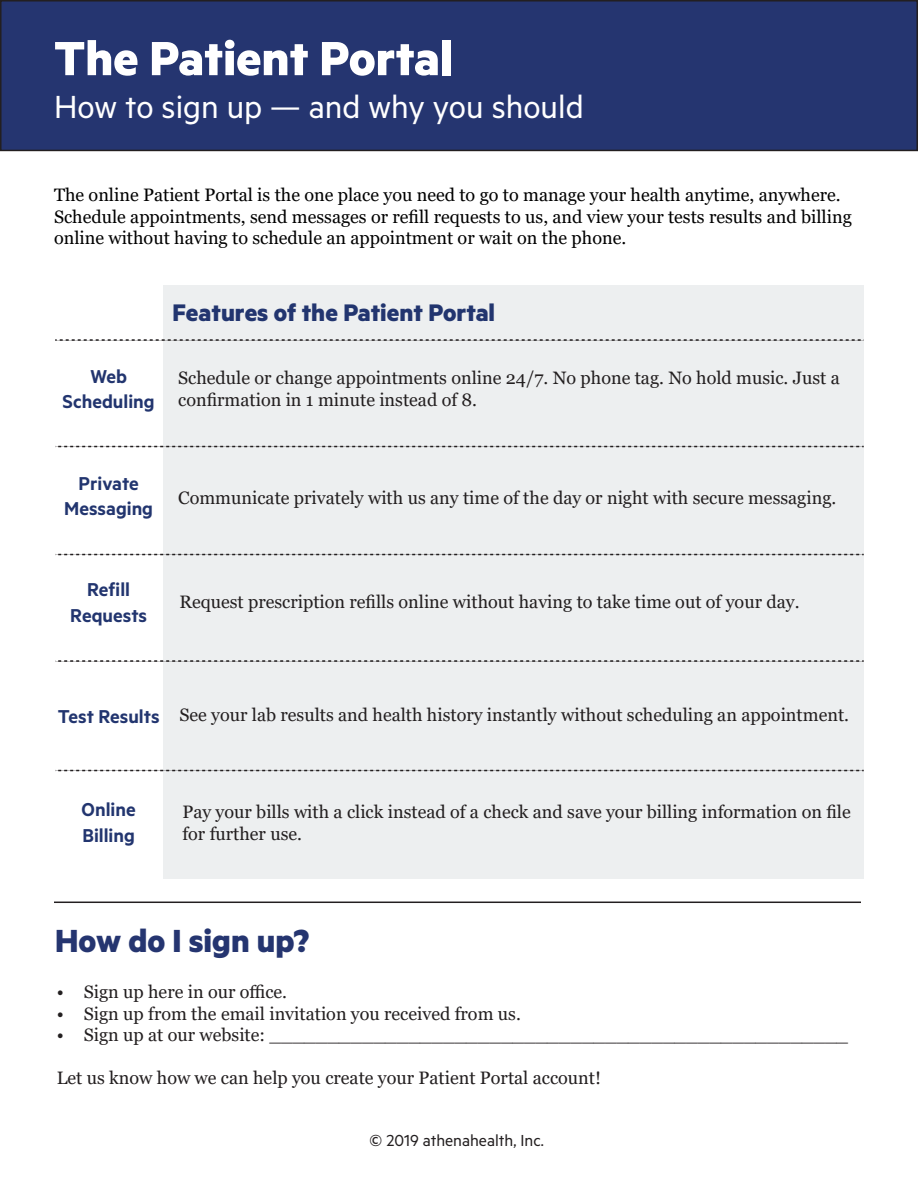
<style>
.page{position:relative;width:918px;height:1188px;background:#fff}
.page>*{position:absolute;margin:0;border:0;box-sizing:border-box;transform-origin:0 0}
.t1{font:700 54px "Metric";color:#fff}
.t2{font:36px "Metric";color:#fff}
.t3{font:700 36px "Metric";color:#253570}
.t4{font:700 27px "Metric";color:#22356f}
.t5{font:600 21px/25.2px "Metric";color:#22356f;text-align:center}
.t6{font:18px/21.6px "Georgia";color:#231f20}
.t7{font:18px/21.6px "Georgia";color:#000}
.t8{font:18px "Metric";color:#231f20}
</style>
<div class="page">
<div style="left:1px;top:1px;width:916px;height:149px;background:#253570"></div>
<div style="left:0;top:0;width:918px;height:151px;border:2px solid #231f20"></div>
<div style="left:164px;top:285px;width:700px;height:594px;background:#edeff0"></div>
<svg style="left:55px;top:770px;width:809px;height:1px"></svg>
<svg style="left:55px;top:660px;width:809px;height:2px"></svg>
<svg style="left:55px;top:554px;width:809px;height:1px"></svg>
<svg style="left:55px;top:446px;width:809px;height:1px"></svg>
<svg style="left:55px;top:339px;width:809px;height:2px"></svg>
<hr style="left:54px;top:902px;width:807px;height:1px;background:#231f20">
<p class="t1" style="left:54px;top:25px;width:400px">The Patient Portal</p>
<p class="t2" style="left:54px;top:86px;width:531px">How to sign up — and why you should</p>
<p class="t7" style="left:54px;top:185px;width:799px">The online Patient Portal is the one place you need to go to manage your health anytime, anywhere.<br>Schedule appointments, send messages or refill requests to us, and view your tests results and billing online without having to schedule an appointment or wait on the phone.</p>
<p class="t5" style="left:63px;top:363px;width:94px">Web<br>Scheduling</p>
<p class="t4" style="left:173px;top:296px;width:324px">Features of the Patient Portal</p>
<p class="t6" style="left:178px;top:367px;width:663px">Schedule or change appointments online 24/7. No phone tag. No hold music. Just a confirmation in 1 minute instead of 8.</p>
<p class="t5" style="left:64px;top:470px;width:90px">Private<br>Messaging</p>
<p class="t5" style="left:70px;top:577px;width:78px">Refill<br>Requests</p>
<p class="t6" style="left:178px;top:488px;width:660px">Communicate privately with us any time of the day or night with secure messaging.</p>
<p class="t6" style="left:179px;top:592px;width:622px">Request prescription refills online without having to take time out of your day.</p>
<p class="t5" style="left:58px;top:704px;width:103px">Test Results</p>
<p class="t6" style="left:179px;top:704px;width:671px">See your lab results and health history instantly without scheduling an appointment.</p>
<p class="t5" style="left:82px;top:797px;width:56px;text-align:left">Online<br>Billing</p>
<p class="t6" style="left:182px;top:801px;width:670px">Pay your bills with a click instead of a check and save your billing information on file for further use.</p>
<p class="t3" style="left:55px;top:919px;width:256px">How do I sign up?</p>
<p class="t6" style="left:57px;top:981px;width:232px">• Sign up here in our office.</p>
<p class="t6" style="left:57px;top:1003px;width:466px">• Sign up from the email invitation you received from us.</p>
<p class="t6" style="left:57px;top:1025px;width:793px">• Sign up at our website: __________________________________________________</p>
<p class="t6" style="left:57px;top:1068px;width:546px">Let us know how we can help you create your Patient Portal account!</p>
<p class="t8" style="left:369px;top:1130px;width:176px">© 2019 athenahealth, Inc.</p>
</div>
